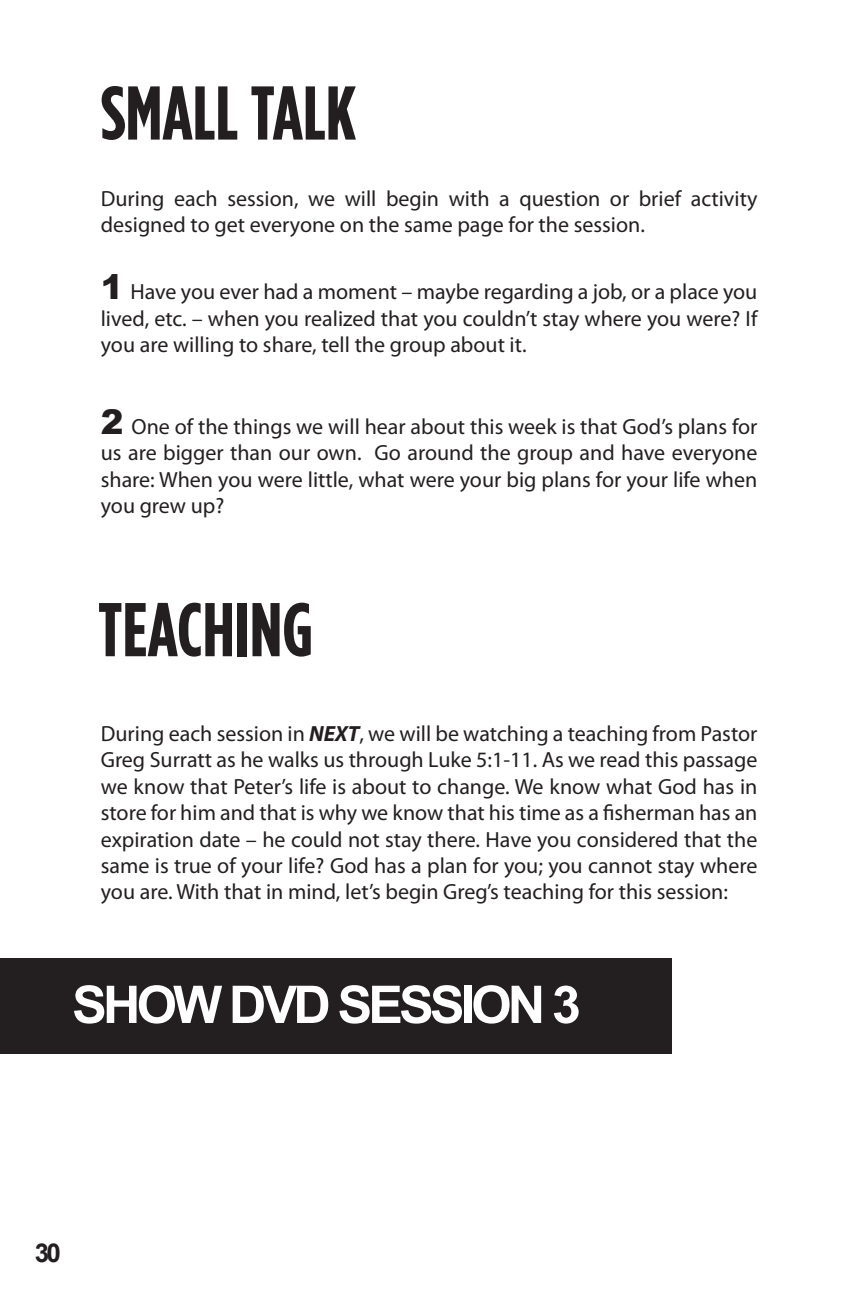
<style>
.page{position:relative;width:864px;height:1296px;background:#fff}
.page>*{position:absolute;margin:0;border:0;box-sizing:border-box;transform-origin:0 0}
.t1{font:700 76px "Gotham Condensed";color:#231f20}
.t2{font:700 52px "Arial";letter-spacing:-.075em;color:#fff}
.t3{font:700 26px "Arial";color:#231f20}
.t4{font:22px/26.4px "Myriad Pro";color:#231f20;text-align:justify}
.s1{font-family:"Arial";font-weight:900;font-size:34px}
.s2{font-weight:700;font-style:italic}
</style>
<div class="page">
<div style="left:0;top:958px;width:671px;height:96px;background:#231f20"></div>
<h1 class="t1" style="left:101px;top:68px;width:257px">SMALL TALK</h1>
<p class="t4" style="left:101px;top:185px;width:658px">During each session, we will begin with a question or brief activity designed to get everyone on the same page for the session.</p>
<p class="t4" style="left:101px;top:278px;width:658px"><span class="s1">1</span> Have you ever had a moment – maybe regarding a job, or a place you lived, etc. – when you realized that you couldn’t stay where you were? If you are willing to share, tell the group about it.</p>
<p class="t4" style="left:101px;top:413px;width:658px"><span class="s1">2</span> One of the things we will hear about this week is that God’s plans for us are bigger than our own. Go around the group and have everyone share: When you were little, what were your big plans for your life when you grew up?</p>
<h1 class="t1" style="left:98px;top:585px;width:163px">TEACHING</h1>
<p class="t4" style="left:101px;top:720px;width:658px">During each session in <span class="s2">NEXT</span>, we will be watching a teaching from Pastor Greg Surratt as he walks us through Luke 5:1-11. As we read this passage we know that Peter’s life is about to change. We know what God has in store for him and that is why we know that his time as a fisherman has an expiration date – he could not stay there. Have you considered that the same is true of your life? God has a plan for you; you cannot stay where you are. With that in mind, let’s begin Greg’s teaching for this session:</p>
<h2 class="t2" style="left:72px;top:970px;width:510px">SHOW DVD SESSION 3</h2>
<p class="t3" style="left:35px;top:1235px;width:28px">30</p>
</div>
